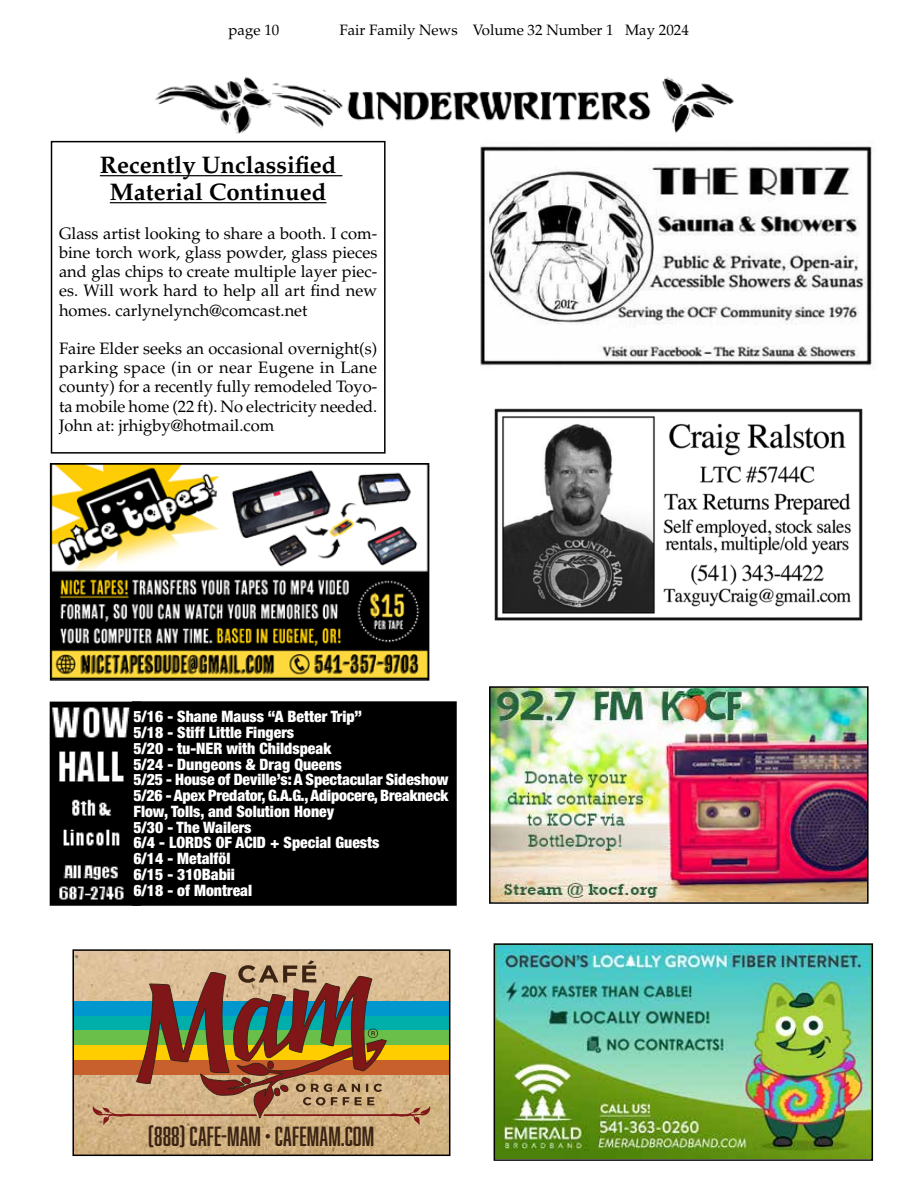
<style>
.page{position:relative;width:918px;height:1188px;background:#fff}
.page>*{position:absolute;margin:0;border:0;box-sizing:border-box;transform-origin:0 0}
.t1{font:25.5px "Abolition";letter-spacing:.01em;color:#3c2415}
.t2{font:700 24px/27px "Palatino LT Std";color:#000;text-align:center}
.t3{font:16.5px/19.2px "Palatino LT Std";color:#000;text-align:justify}
.t4{font:900 condensed 15.75px/15.8px "Helvetica Neue";color:#fff}
.t5{font:15px "Palatino LT Std";color:#000}
</style>
<div class="page">
<img style="left:149px;top:76px;width:585px;height:65px">
<img style="left:494px;top:408px;width:369px;height:213px">
<img style="left:492px;top:689px;width:374px;height:212px">
<div style="left:489px;top:686px;width:380px;height:218px;border:2px solid #000"></div>
<img style="left:480px;top:145px;width:394px;height:221px">
<img style="left:53px;top:705px;width:79px;height:198px">
<div style="left:50px;top:702px;width:91px;height:204px;border:2px solid #000"></div>
<div style="left:133px;top:702px;width:323px;height:203px;background:#000"></div>
<div style="left:132px;top:701px;width:325px;height:205px;border:2px solid #000"></div>
<img style="left:75px;top:952px;width:372px;height:201px">
<div style="left:73px;top:1002px;width:377px;height:14px;background:#0097ce"></div>
<div style="left:73px;top:1016px;width:377px;height:15px;background:#00afaa"></div>
<div style="left:73px;top:1059px;width:377px;height:15px;background:#c8602d"></div>
<div style="left:73px;top:1031px;width:377px;height:14px;background:#6abf4b"></div>
<div style="left:73px;top:1045px;width:377px;height:14px;background:#ffcd00"></div>
<svg style="left:92px;top:960px;width:339px;height:165px"></svg>
<div style="left:72px;top:949px;width:378px;height:207px;border:2px solid #000"></div>
<hr style="left:100px;top:175px;width:242px;height:1px;background:#000">
<hr style="left:110px;top:202px;width:216px;height:1px;background:#000">
<div style="left:51px;top:141px;width:335px;height:313px;border:2px solid #000"></div>
<img style="left:497px;top:946px;width:373px;height:212px">
<div style="left:494px;top:943px;width:379px;height:218px;border:2px solid #000"></div>
<img style="left:53px;top:466px;width:373px;height:212px">
<div style="left:50px;top:463px;width:379px;height:218px;border:2px solid #000"></div>
<p class="t5" style="left:229px;top:21px;width:52px">page 10</p>
<p class="t5" style="left:339px;top:21px;width:351px">Fair Family News Volume 32 Number 1 May 2024</p>
<h2 class="t2" style="left:100px;top:152px;width:238px">Recently Unclassified<br>Material Continued</h2>
<p class="t3" style="left:59px;top:224px;width:320px">Glass artist looking to share a booth. I com&shy;bine torch work, glass powder, glass pieces and glas chips to create multiple layer piec&shy;es. Will work hard to help all art find new homes. carlynelynch@comcast.net</p>
<p class="t3" style="left:59px;top:339px;width:320px">Faire Elder seeks an occasional overnight(s) parking space (in or near Eugene in Lane county) for a recently fully remodeled Toyo&shy;ta mobile home (22 ft). No electricity needed.<br>John at: jrhigby@hotmail.com</p>
<p class="t4" style="left:133px;top:709px;width:317px">5/16 - Shane Mauss “A Better Trip”<br>5/18 - Stiff Little Fingers<br>5/20 - tu-NER with Childspeak<br>5/24 - Dungeons &amp; Drag Queens<br>5/25 - House of Deville’s: A Spectacular Sideshow<br>5/26 - Apex Predator, G.A.G., Adipocere, Breakneck<br>Flow, Tolls, and Solution Honey<br>5/30 - The Wailers<br>6/4 - LORDS OF ACID + Special Guests<br>6/14 - Metalföl<br>6/15 - 310Babii<br>6/18 - of Montreal</p>
<h1 class="t1" style="left:148px;top:1121px;width:227px">(888) CAFE-MAM • CAFEMAM.COM</h1>
</div>
